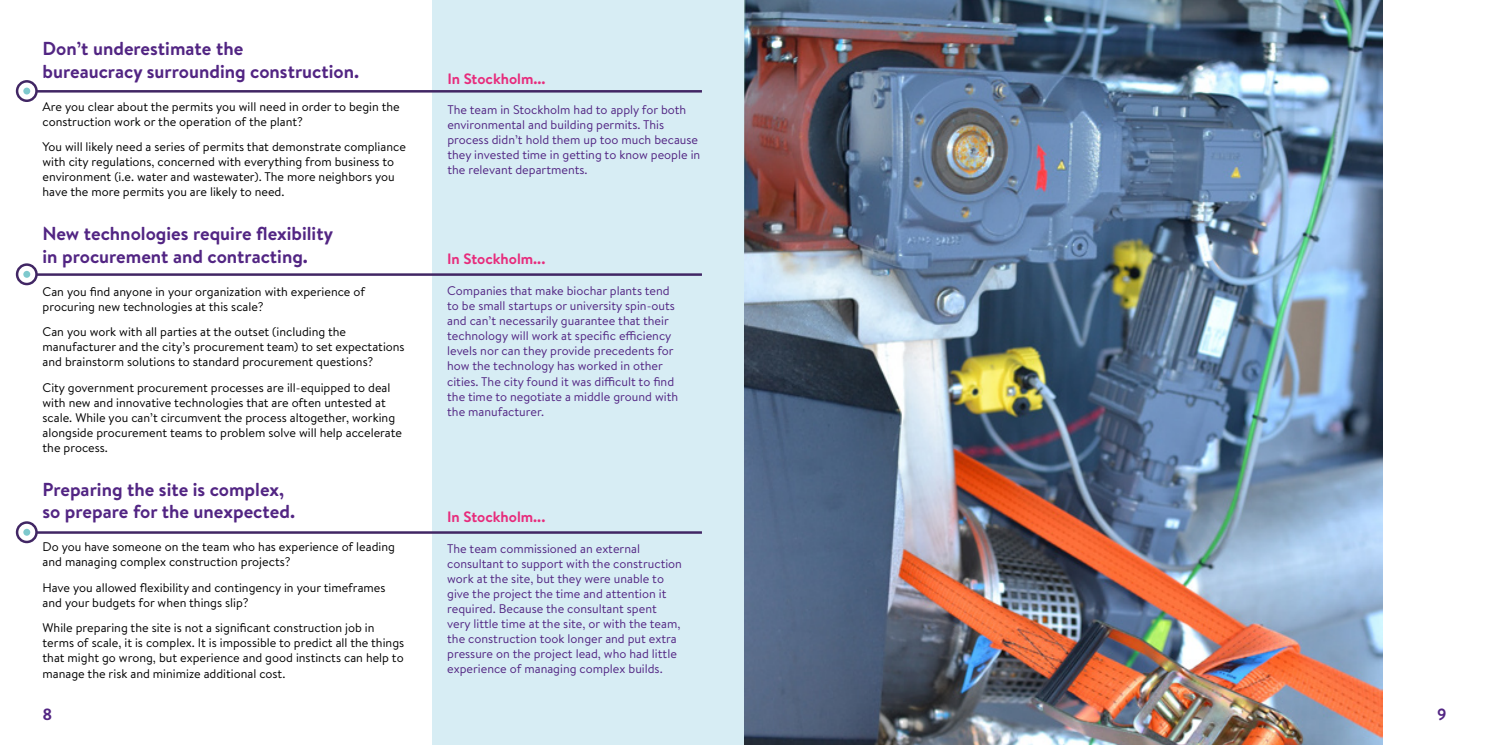
<style>
.page{position:relative;width:1489px;height:745px;background:#fff}
.page>*{position:absolute;margin:0;border:0;box-sizing:border-box;transform-origin:0 0}
.t1{font:700 18.75px/22.5px "Brandon Text";color:#522583}
.t2{font:700 16.25px "Brandon Text";color:#522583}
.t3{font:700 15px "Brandon Text";color:#e72c7c}
.t4{font:12.5px/15px "Brandon Text";color:#000}
.t5{font:12.5px/15px "Brandon Text";color:#522583}
</style>
<div class="page">
<div style="left:432px;top:0;width:312px;height:744px;background:#d7edf4"></div>
<hr style="left:37px;top:273px;width:665px;height:3px;background:#412664">
<svg style="left:18px;top:265px;width:18px;height:18px"></svg>
<div style="left:16px;top:263px;width:22px;height:22px;border:2px solid #412664;border-radius:50%"></div>
<div style="left:23px;top:271px;width:7px;height:6px;background:#7ec9cd;border-radius:50%"></div>
<hr style="left:37px;top:531px;width:665px;height:2px;background:#412664">
<svg style="left:18px;top:523px;width:18px;height:17px"></svg>
<div style="left:16px;top:521px;width:22px;height:22px;border:2px solid #412664;border-radius:50%"></div>
<div style="left:23px;top:528px;width:7px;height:7px;background:#7ec9cd;border-radius:50%"></div>
<hr style="left:37px;top:90px;width:665px;height:2px;background:#412664">
<svg style="left:18px;top:82px;width:18px;height:18px"></svg>
<div style="left:16px;top:80px;width:22px;height:22px;border:2px solid #412664;border-radius:50%"></div>
<div style="left:23px;top:87px;width:7px;height:7px;background:#7ec9cd;border-radius:50%"></div>
<img style="left:744px;top:0;width:638px;height:744px">
<h1 class="t1" style="left:43px;top:37px;width:318px">Don’t underestimate the<br>bureaucracy surrounding construction.</h1>
<p class="t4" style="left:43px;top:98px;width:358px">Are you clear about the permits you will need in order to begin the construction work or the operation of the plant?</p>
<p class="t4" style="left:43px;top:139px;width:365px">You will likely need a series of permits that demonstrate compliance with city regulations, concerned with everything from business to environment (i.e. water and wastewater). The more neighbors you have the more permits you are likely to need.</p>
<h1 class="t1" style="left:43px;top:222px;width:292px">New technologies require flexibility in procurement and contracting.</h1>
<p class="t4" style="left:43px;top:283px;width:324px">Can you find anyone in your organization with experience of procuring new technologies at this scale?</p>
<p class="t4" style="left:43px;top:324px;width:363px">Can you work with all parties at the outset (including the manufacturer and the city’s procurement team) to set expectations and brainstorm solutions to standard procurement questions?</p>
<p class="t4" style="left:43px;top:379px;width:361px">City government procurement processes are ill-equipped to deal with new and innovative technologies that are often untested at scale. While you can’t circumvent the process altogether, working alongside procurement teams to problem solve will help accelerate the process.</p>
<h1 class="t1" style="left:43px;top:477px;width:254px">Preparing the site is complex, so prepare for the unexpected.</h1>
<p class="t4" style="left:43px;top:538px;width:354px">Do you have someone on the team who has experience of leading and managing complex construction projects?</p>
<p class="t4" style="left:43px;top:579px;width:344px">Have you allowed flexibility and contingency in your timeframes and your budgets for when things slip?</p>
<p class="t4" style="left:43px;top:619px;width:363px">While preparing the site is not a significant construction job in terms of scale, it is complex. It is impossible to predict all the things that might go wrong, but experience and good instincts can help to manage the risk and minimize additional cost.</p>
<p class="t3" style="left:447px;top:68px;width:100px">In Stockholm...</p>
<p class="t5" style="left:447px;top:101px;width:254px">The team in Stockholm had to apply for both environmental and building permits. This process didn’t hold them up too much because they invested time in getting to know people in the relevant departments.</p>
<p class="t3" style="left:447px;top:248px;width:100px">In Stockholm...</p>
<p class="t5" style="left:447px;top:283px;width:232px">Companies that make biochar plants tend to be small startups or university spin-outs and can’t necessarily guarantee that their technology will work at specific efficiency levels nor can they provide precedents for how the technology has worked in other cities. The city found it was difficult to find the time to negotiate a middle ground with the manufacturer.</p>
<p class="t3" style="left:447px;top:506px;width:100px">In Stockholm...</p>
<p class="t5" style="left:447px;top:540px;width:236px">The team commissioned an external consultant to support with the construction work at the site, but they were unable to give the project the time and attention it required. Because the consultant spent very little time at the site, or with the team, the construction took longer and put extra pressure on the project lead, who had little experience of managing complex builds.</p>
<h2 class="t2" style="left:43px;top:702px;width:11px">8</h2>
<h2 class="t2" style="left:1436px;top:702px;width:11px">9</h2>
</div>
